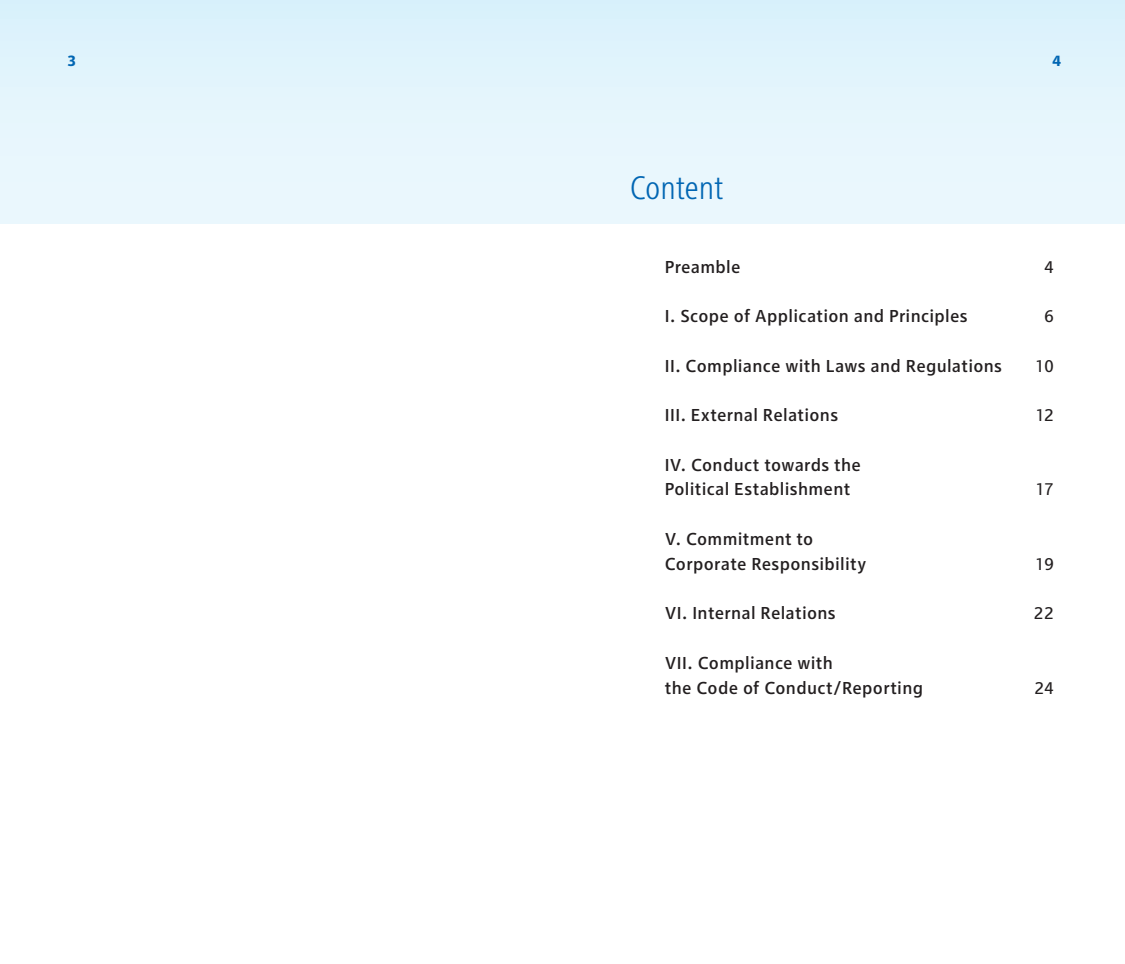
<style>
.page{position:relative;width:1125px;height:964px;background:#fff}
.page>*{position:absolute;margin:0;border:0;box-sizing:border-box;transform-origin:0 0}
._04_Headline{font:300 condensed 33.75px "RWE Headline";letter-spacing:-.005em;color:#0166b3}
._07_Fließtext_Copy_t{font:500 18px/24.8px "RWE Text";letter-spacing:.015em;color:#231f20}
._07_Fließtext_Copy_t-2{font:18px "RWE Text";letter-spacing:-.04em;color:#231f20}
._03_Kolumnentitel_Co{font:700 15.75px "RWE Text";color:#0166b3}
</style>
<div class="page">
<div style="left:0;top:0;width:563px;height:223px;background:linear-gradient(to right,#e4f5fc,#e4f5fc)"></div>
<div style="left:563px;top:0;width:562px;height:223px;background:linear-gradient(to right,#e4f5fc,#e4f5fc)"></div>
<p class="_03_Kolumnentitel_Co" style="left:67px;top:51px;width:11px">3</p>
<p class="_03_Kolumnentitel_Co" style="left:1052px;top:51px;width:11px">4</p>
<p class="_04_Headline" style="left:630px;top:169px;width:95px">Content</p>
<p class="_07_Fließtext_Copy_t" style="left:665px;top:254px;width:77px">Preamble</p>
<p class="_07_Fließtext_Copy_t-2" style="left:1044px;top:256px;width:11px">4</p>
<p class="_07_Fließtext_Copy_t" style="left:665px;top:303px;width:304px">I. Scope of Application and Principles</p>
<p class="_07_Fließtext_Copy_t-2" style="left:1044px;top:306px;width:11px">6</p>
<p class="_07_Fließtext_Copy_t" style="left:665px;top:353px;width:339px">II. Compliance with Laws and Regulations</p>
<p class="_07_Fließtext_Copy_t-2" style="left:1035px;top:355px;width:21px">10</p>
<p class="_07_Fließtext_Copy_t" style="left:665px;top:402px;width:175px">III. External Relations</p>
<p class="_07_Fließtext_Copy_t-2" style="left:1035px;top:405px;width:21px">12</p>
<p class="_07_Fließtext_Copy_t" style="left:665px;top:452px;width:198px">IV. Conduct towards the</p>
<p class="_07_Fließtext_Copy_t" style="left:665px;top:477px;width:187px">Political Establishment</p>
<p class="_07_Fließtext_Copy_t-2" style="left:1035px;top:479px;width:20px">17</p>
<p class="_07_Fließtext_Copy_t" style="left:665px;top:526px;width:203px">V. Commitment to<br>Corporate Responsibility</p>
<p class="_07_Fließtext_Copy_t-2" style="left:1035px;top:553px;width:21px">19</p>
<p class="_07_Fließtext_Copy_t" style="left:665px;top:600px;width:172px">VI. Internal Relations</p>
<p class="_07_Fließtext_Copy_t-2" style="left:1034px;top:603px;width:22px">22</p>
<p class="_07_Fließtext_Copy_t" style="left:665px;top:650px;width:170px">VII. Compliance with</p>
<p class="_07_Fließtext_Copy_t" style="left:665px;top:675px;width:260px">the Code of Conduct/Reporting</p>
<p class="_07_Fließtext_Copy_t-2" style="left:1034px;top:677px;width:21px">24</p>
</div>
